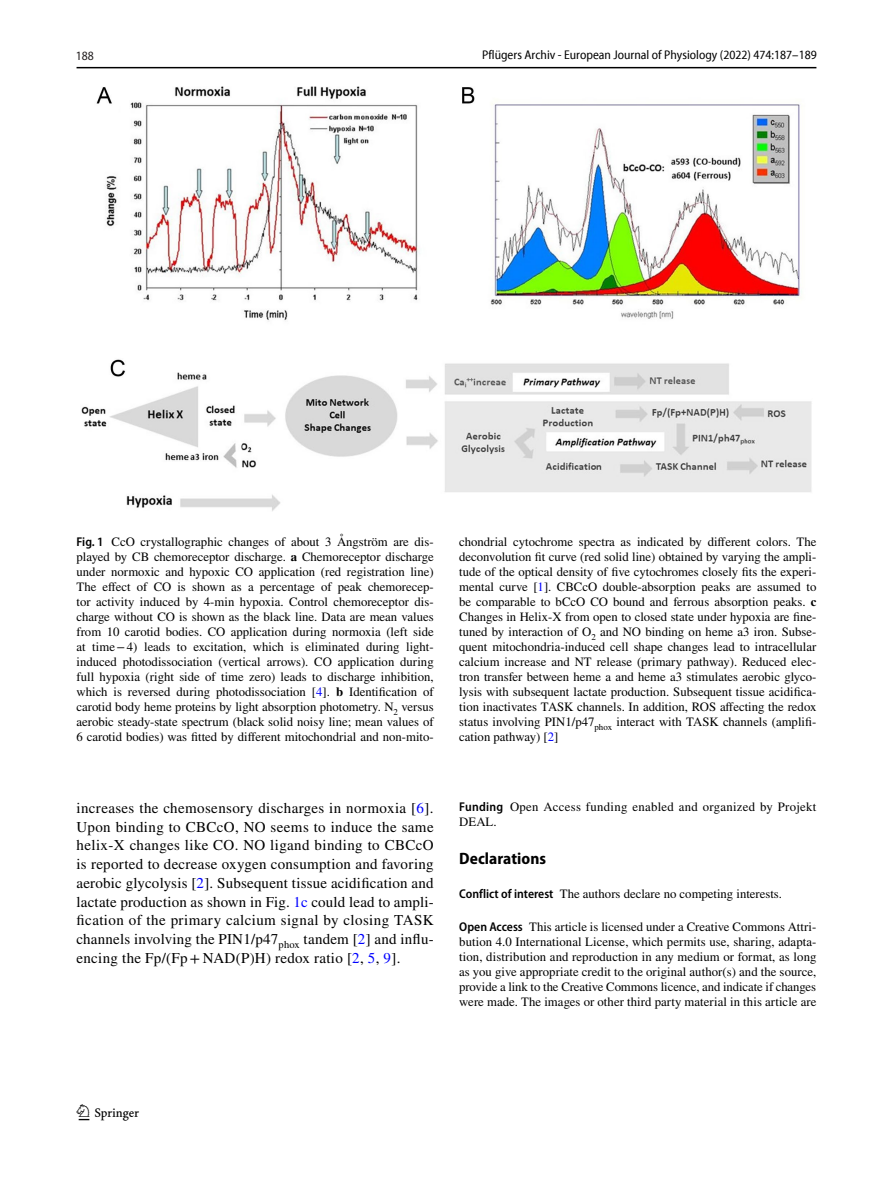
<style>
.page{position:relative;width:893px;height:1187px;background:#fff}
.page>*{position:absolute;margin:0;border:0;box-sizing:border-box;transform-origin:0 0}
.t1{font:22.5px "Springnew Regular 2";color:#000}
.t2{font:700 semi-condensed 16.5px "Myriad Pro";letter-spacing:.005em;color:#000}
.t3{font:15px/18.8px "STIX";letter-spacing:.015em;color:#000;text-align:justify}
.t4{font:12.75px/15px "STIX";color:#000;text-align:justify}
.t5{font:semi-condensed 12.75px "Myriad Pro Unic";color:#000}
.t6{font:12.75px/15px "STIX";letter-spacing:.025em;color:#000}
.t7{font:semi-condensed 12.75px "Jtgqqj Myriad Pro Unic";color:#231f20}
.s1{font-family:"Myriad Pro Unic Semi Condensed 2";font-stretch:normal}
.s2{font-family:"Myriad Pro";font-weight:600;font-stretch:semi-condensed}
.s3{font-weight:700}
.s4{color:#00f}
</style>
<div class="page">
<hr style="left:77px;top:67px;width:739px;height:1px;background:#000">
<img style="left:81px;top:87px;width:731px;height:424px">
<p class="t7" style="left:76px;top:51px;width:20px">188</p>
<p class="t5" style="left:482px;top:50px;width:336px">Pflügers Archiv - European Journal of Physiology (2022) 474:<span class="s1">187</span>–<span class="s1">189</span></p>
<p class="t4" style="left:77px;top:535px;width:359px"><span class="s2">Fig. 1</span> CcO crystallographic changes of about 3 Ångström are dis&shy;played by CB chemoreceptor discharge. <span class="s3">a</span> Chemoreceptor discharge under normoxic and hypoxic CO application (red registration line)<br>The effect of CO is shown as a percentage of peak chemorecep&shy;tor activity induced by 4-min hypoxia. Control chemoreceptor dis&shy;charge without CO is shown as the black line. Data are mean values from 10 carotid bodies. CO application during normoxia (left side at time−4) leads to excitation, which is eliminated during light&shy;induced photodissociation (vertical arrows). CO application during full hypoxia (right side of time zero) leads to discharge inhibition, which is reversed during photodissociation [<span class="s4">4</span>]. <span class="s3">b</span> Identification of carotid body heme proteins by light absorption photometry. N<sub>2</sub> versus aerobic steady-state spectrum (black solid noisy line; mean values of 6 carotid bodies) was fitted by different mitochondrial and non-mito-</p>
<p class="t4" style="left:459px;top:535px;width:359px">chondrial cytochrome spectra as indicated by different colors. The deconvolution fit curve (red solid line) obtained by varying the ampli&shy;tude of the optical density of five cytochromes closely fits the experi&shy;mental curve [<span class="s4">1</span>]. CBCcO double-absorption peaks are assumed to be comparable to bCcO CO bound and ferrous absorption peaks. <span class="s3">c </span>Changes in Helix-X from open to closed state under hypoxia are fine&shy;tuned by interaction of O<sub>2</sub> and NO binding on heme a3 iron. Subse&shy;quent mitochondria-induced cell shape changes lead to intracellular calcium increase and NT release (primary pathway). Reduced elec&shy;tron transfer between heme a and heme a3 stimulates aerobic glyco&shy;lysis with subsequent lactate production. Subsequent tissue acidifica&shy;tion inactivates TASK channels. In addition, ROS affecting the redox status involving PIN1/p47<sub>phox</sub> interact with TASK channels (amplifi&shy;cation pathway) [<span class="s4">2</span>]</p>
<p class="t3" style="left:77px;top:799px;width:359px">increases the chemosensory discharges in normoxia [<span class="s4">6</span>].<br>Upon binding to CBCcO, NO seems to induce the same helix-X changes like CO. NO ligand binding to CBCcO is reported to decrease oxygen consumption and favoring aerobic glycolysis [<span class="s4">2</span>]. Subsequent tissue acidification and lactate production as shown in Fig. <span class="s4">1c</span> could lead to ampli&shy;fication of the primary calcium signal by closing TASK channels involving the PIN1/p47<sub>phox</sub> tandem [<span class="s4">2</span>] and influ&shy;encing the Fp/(Fp+ NAD(P)H) redox ratio [<span class="s4">2</span>, <span class="s4">5</span>, <span class="s4">9</span>].</p>
<p class="t6" style="left:459px;top:800px;width:359px"><span class="s2">Funding</span> Open Access funding enabled and organized by Projekt<br>DEAL.</p>
<p class="t2" style="left:459px;top:849px;width:88px">Declarations</p>
<p class="t4" style="left:459px;top:886px;width:324px"><span class="s2">Conflict of interest</span> The authors declare no competing interests.</p>
<p class="t4" style="left:459px;top:920px;width:359px"><span class="s2">Open Access</span> This article is licensed under a Creative Commons Attri&shy;bution 4.0 International License, which permits use, sharing, adapta&shy;tion, distribution and reproduction in any medium or format, as long as you give appropriate credit to the original author(s) and the source, provide a link to the Creative Commons licence, and indicate if changes were made. The images or other third party material in this article are</p>
<h1 class="t1" style="left:79px;top:1104px;width:62px">1 3</h1>
</div>
